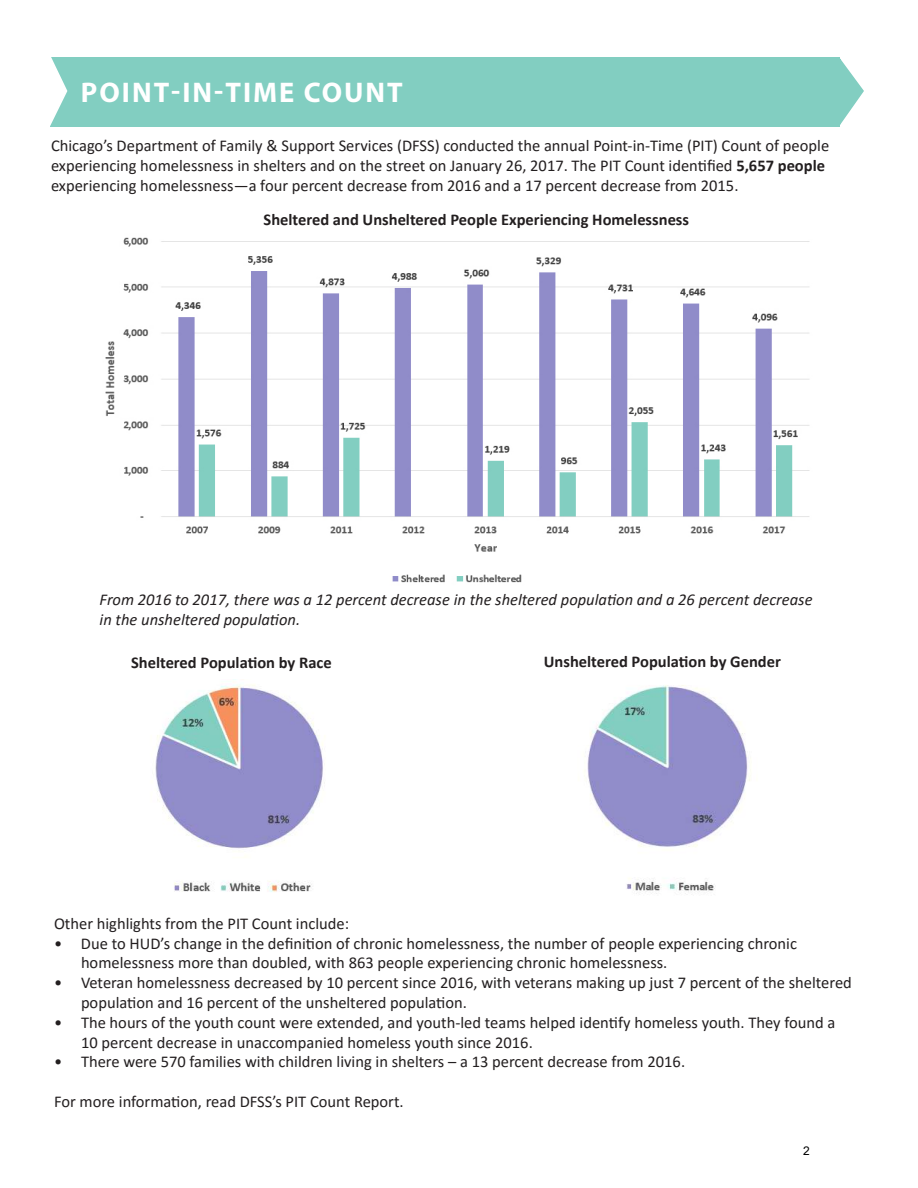
<style>
.page{position:relative;width:918px;height:1188px;background:#fff}
.page>*{position:absolute;margin:0;border:0;box-sizing:border-box;transform-origin:0 0}
.t1{font:700 28.5px "Myriad Pro";letter-spacing:.07em;color:#fff}
.t2{font:16.5px/19.8px "Calibri";color:#231f20}
.t3{font:italic 16.5px/19.8px "Calibri";color:#231f20}
.t4{font:700 16.5px "Calibri";color:#231f20}
.t5{font:12px "Arial";color:#000}
.s1{font-weight:700}
</style>
<div class="page">
<img style="left:105px;top:237px;width:705px;height:346px">
<div style="left:68px;top:57px;width:772px;height:69px;background:#82cec1"></div>
<svg style="left:50px;top:57px;width:19px;height:70px"></svg>
<svg style="left:838px;top:58px;width:26px;height:69px"></svg>
<img style="left:584px;top:685px;width:167px;height:209px">
<img style="left:155px;top:684px;width:170px;height:208px">
<h1 class="t1" style="left:81px;top:74px;width:323px">POINT-IN-TIME COUNT</h1>
<p class="t2" style="left:51px;top:135px;width:780px">Chicago’s Department of Family &amp; Support Services (DFSS) conducted the annual Point-in-Time (PIT) Count of people experiencing homelessness in shelters and on the street on January 26, 2017. The PIT Count identified <span class="s1">5,657 people </span>experiencing homelessness—a four percent decrease from 2016 and a 17 percent decrease from 2015.</p>
<p class="t4" style="left:264px;top:208px;width:427px">Sheltered and Unsheltered People Experiencing Homelessness</p>
<p class="t3" style="left:100px;top:589px;width:714px">From 2016 to 2017, there was a 12 percent decrease in the sheltered population and a 26 percent decrease in the unsheltered population.</p>
<p class="t4" style="left:131px;top:651px;width:202px">Sheltered Population by Race</p>
<p class="t4" style="left:544px;top:650px;width:239px">Unsheltered Population by Gender</p>
<p class="t2" style="left:54px;top:913px;width:297px">Other highlights from the PIT Count include:</p>
<p class="t2" style="left:81px;top:933px;width:717px;text-indent:-27px">• Due to HUD’s change in the definition of chronic homelessness, the number of people experiencing chronic homelessness more than doubled, with 863 people experiencing chronic homelessness.</p>
<p class="t2" style="left:81px;top:972px;width:772px;text-indent:-27px">• Veteran homelessness decreased by 10 percent since 2016, with veterans making up just 7 percent of the sheltered population and 16 percent of the unsheltered population.</p>
<p class="t2" style="left:81px;top:1012px;width:756px;text-indent:-27px">• The hours of the youth count were extended, and youth-led teams helped identify homeless youth. They found a<br>10 percent decrease in unaccompanied homeless youth since 2016.</p>
<p class="t2" style="left:54px;top:1052px;width:633px">• There were 570 families with children living in shelters – a 13 percent decrease from 2016.</p>
<p class="t2" style="left:54px;top:1091px;width:351px">For more information, read DFSS’s PIT Count Report.</p>
<p class="t5" style="left:803px;top:1143px;width:8px">2</p>
</div>
